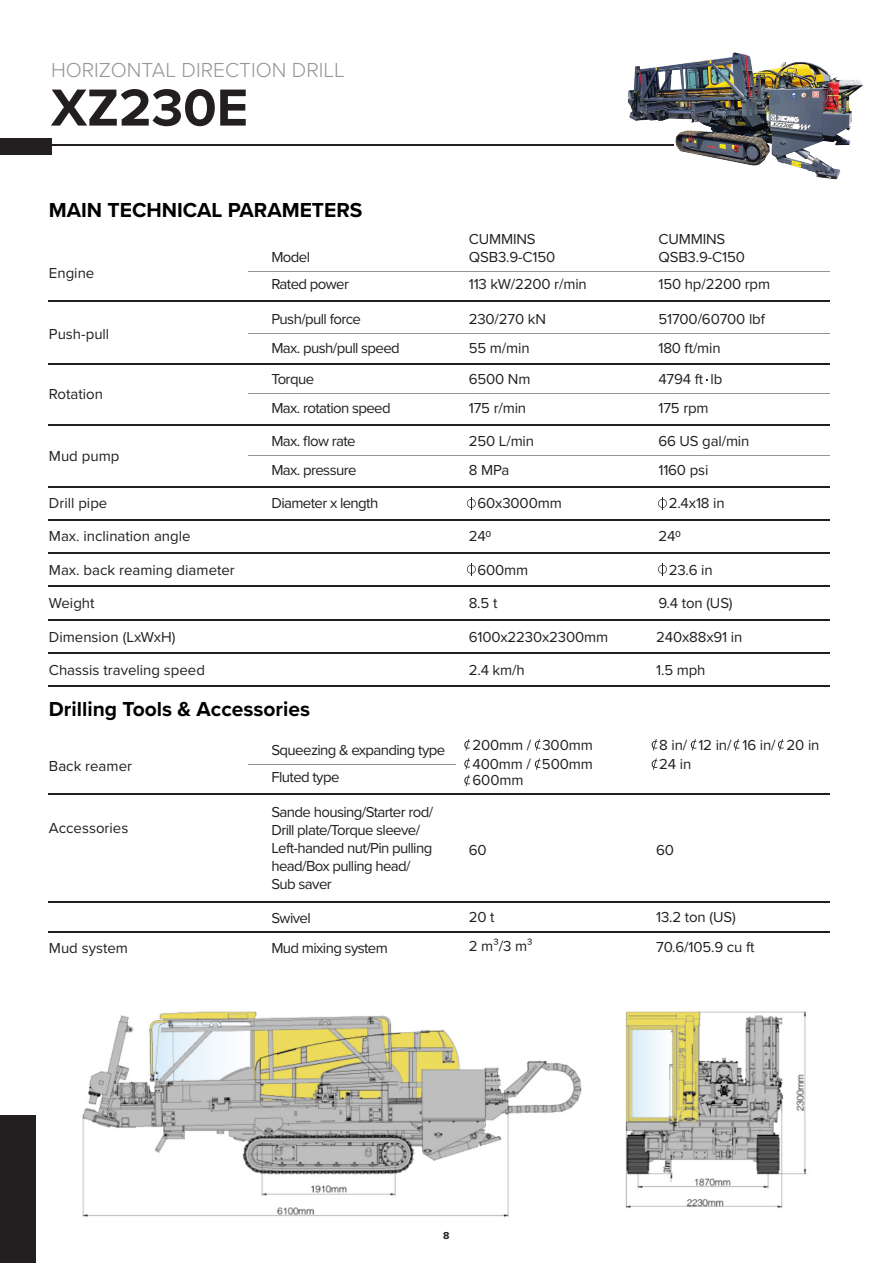
<style>
.page{position:relative;width:893px;height:1263px;background:#fff}
.page>*{position:absolute;margin:0;border:0;box-sizing:border-box;transform-origin:0 0}
.t1{font:700 54px "Proxima Nova";color:#231f20}
.t2{font:700 21px "Proxima Nova";color:#000}
.t3{font:300 21px "Proxima Nova";color:#939598}
.t4{font:15px "Proxima Nova";letter-spacing:-.01em;color:#231f20}
.t5{font:15px/18px "Proxima Nova";letter-spacing:-.04em;color:#231f20}
.t6{font:700 10.5px "Proxima Nova";color:#231f20}
</style>
<div class="page">
<img style="left:35px;top:1011px;width:772px;height:218px">
<hr style="left:248px;top:271px;width:582px;height:1px;background:#939598">
<hr style="left:248px;top:764px;width:207px;height:1px;background:#939598">
<hr style="left:248px;top:333px;width:582px;height:1px;background:#939598">
<hr style="left:248px;top:393px;width:582px;height:1px;background:#939598">
<hr style="left:248px;top:455px;width:582px;height:1px;background:#939598">
<div style="left:0;top:1115px;width:35px;height:148px;background:#231f20"></div>
<div style="left:0;top:138px;width:51px;height:16px;background:#231f20"></div>
<hr style="left:0;top:145px;width:673px;height:1px;background:#231f20">
<hr style="left:49px;top:300px;width:781px;height:2px;background:#231f20">
<hr style="left:49px;top:794px;width:781px;height:1px;background:#231f20">
<hr style="left:49px;top:901px;width:781px;height:2px;background:#231f20">
<hr style="left:49px;top:931px;width:781px;height:2px;background:#231f20">
<hr style="left:49px;top:364px;width:781px;height:1px;background:#231f20">
<hr style="left:49px;top:424px;width:781px;height:1px;background:#231f20">
<hr style="left:49px;top:486px;width:781px;height:1px;background:#231f20">
<hr style="left:49px;top:519px;width:781px;height:1px;background:#231f20">
<hr style="left:49px;top:552px;width:781px;height:2px;background:#231f20">
<hr style="left:49px;top:585px;width:781px;height:2px;background:#231f20">
<hr style="left:49px;top:619px;width:781px;height:1px;background:#231f20">
<hr style="left:49px;top:652px;width:781px;height:1px;background:#231f20">
<hr style="left:49px;top:685px;width:781px;height:2px;background:#231f20">
<img style="left:623px;top:52px;width:240px;height:128px">
<svg style="left:467px;top:497px;width:9px;height:13px"></svg>
<svg style="left:467px;top:563px;width:9px;height:13px"></svg>
<svg style="left:658px;top:497px;width:9px;height:13px"></svg>
<svg style="left:658px;top:563px;width:9px;height:13px"></svg>
<svg style="left:464px;top:739px;width:6px;height:11px"></svg>
<svg style="left:464px;top:758px;width:6px;height:11px"></svg>
<svg style="left:464px;top:775px;width:6px;height:11px"></svg>
<svg style="left:535px;top:739px;width:6px;height:11px"></svg>
<svg style="left:535px;top:758px;width:6px;height:12px"></svg>
<svg style="left:652px;top:739px;width:5px;height:11px"></svg>
<svg style="left:652px;top:758px;width:5px;height:12px"></svg>
<svg style="left:691px;top:739px;width:5px;height:11px"></svg>
<svg style="left:734px;top:739px;width:5px;height:11px"></svg>
<svg style="left:778px;top:739px;width:6px;height:11px"></svg>
<p class="t3" style="left:51px;top:54px;width:295px">HORIZONTAL DIRECTION DRILL</p>
<p class="t1" style="left:51px;top:67px;width:199px">XZ230E</p>
<p class="t2" style="left:49px;top:194px;width:315px">MAIN TECHNICAL PARAMETERS</p>
<p class="t4" style="left:49px;top:261px;width:47px">Engine</p>
<p class="t4" style="left:49px;top:323px;width:62px">Push-pull</p>
<p class="t4" style="left:49px;top:383px;width:56px">Rotation</p>
<p class="t4" style="left:49px;top:445px;width:72px">Mud pump</p>
<p class="t4" style="left:49px;top:492px;width:60px">Drill pipe</p>
<p class="t4" style="left:49px;top:525px;width:143px">Max. inclination angle</p>
<p class="t4" style="left:49px;top:559px;width:188px">Max. back reaming diameter</p>
<p class="t4" style="left:49px;top:592px;width:47px">Weight</p>
<p class="t4" style="left:49px;top:625px;width:128px">Dimension (LxWxH)</p>
<p class="t4" style="left:49px;top:659px;width:158px">Chassis traveling speed</p>
<p class="t4" style="left:271px;top:245px;width:40px">Model</p>
<p class="t5" style="left:271px;top:274px;width:79px">Rated power</p>
<p class="t5" style="left:271px;top:309px;width:91px">Push/pull force</p>
<p class="t5" style="left:271px;top:338px;width:130px">Max. push/pull speed</p>
<p class="t4" style="left:271px;top:368px;width:44px">Torque</p>
<p class="t5" style="left:271px;top:398px;width:121px">Max. rotation speed</p>
<p class="t5" style="left:271px;top:431px;width:86px">Max. flow rate</p>
<p class="t5" style="left:271px;top:460px;width:87px">Max. pressure</p>
<p class="t5" style="left:271px;top:494px;width:108px">Diameter x length</p>
<p class="t2" style="left:49px;top:693px;width:263px">Drilling Tools &amp; Accessories</p>
<p class="t4" style="left:49px;top:755px;width:85px">Back reamer</p>
<p class="t4" style="left:49px;top:817px;width:81px">Accessories</p>
<p class="t4" style="left:49px;top:936px;width:81px">Mud system</p>
<p class="t5" style="left:271px;top:740px;width:175px">Squeezing &amp; expanding type</p>
<p class="t5" style="left:271px;top:768px;width:70px">Fluted type</p>
<p class="t5" style="left:271px;top:802px;width:163px">Sande housing/Starter rod/<br>Drill plate/Torque sleeve/<br>Left-handed nut/Pin pulling head/Box pulling head/<br>Sub saver</p>
<p class="t4" style="left:271px;top:906px;width:41px">Swivel</p>
<p class="t5" style="left:271px;top:938px;width:118px">Mud mixing system</p>
<p class="t4" style="left:469px;top:227px;width:69px">CUMMINS</p>
<p class="t4" style="left:469px;top:245px;width:88px">QSB3.9-C150</p>
<p class="t4" style="left:658px;top:227px;width:69px">CUMMINS</p>
<p class="t4" style="left:658px;top:245px;width:88px">QSB3.9-C150</p>
<p class="t4" style="left:469px;top:273px;width:120px">113 kW/2200 r/min</p>
<p class="t4" style="left:658px;top:273px;width:113px">150 hp/2200 rpm</p>
<p class="t4" style="left:469px;top:308px;width:79px">230/270 kN</p>
<p class="t4" style="left:658px;top:308px;width:108px">51700/60700 lbf</p>
<p class="t4" style="left:469px;top:336px;width:62px">55 m/min</p>
<p class="t4" style="left:658px;top:336px;width:64px">180 ft/min</p>
<p class="t4" style="left:469px;top:368px;width:63px">6500 Nm</p>
<p class="t4" style="left:658px;top:368px;width:66px">4794 ft lb</p>
<p class="t4" style="left:469px;top:397px;width:59px">175 r/min</p>
<p class="t4" style="left:658px;top:397px;width:52px">175 rpm</p>
<p class="t4" style="left:469px;top:430px;width:67px">250 L/min</p>
<p class="t4" style="left:658px;top:430px;width:93px">66 US gal/min</p>
<p class="t4" style="left:469px;top:458px;width:42px">8 MPa</p>
<p class="t4" style="left:658px;top:458px;width:51px">1160 psi</p>
<p class="t4" style="left:477px;top:492px;width:86px">60x3000mm</p>
<p class="t4" style="left:669px;top:492px;width:58px">2.4x18 in</p>
<p class="t4" style="left:469px;top:525px;width:24px">240</p>
<p class="t4" style="left:658px;top:525px;width:24px">240</p>
<p class="t4" style="left:477px;top:559px;width:52px">600mm</p>
<p class="t4" style="left:469px;top:592px;width:30px">8.5 t</p>
<p class="t4" style="left:469px;top:625px;width:141px">6100x2230x2300mm</p>
<p class="t4" style="left:469px;top:659px;width:58px">2.4 km/h</p>
<p class="t4" style="left:473px;top:733px;width:122px">200mm / 300mm</p>
<p class="t4" style="left:473px;top:752px;width:122px">400mm / 500mm</p>
<p class="t4" style="left:473px;top:769px;width:52px">600mm</p>
<p class="t4" style="left:669px;top:559px;width:46px">23.6 in</p>
<p class="t4" style="left:658px;top:592px;width:76px">9.4 ton (US)</p>
<p class="t4" style="left:656px;top:625px;width:88px">240x88x91 in</p>
<p class="t4" style="left:656px;top:659px;width:51px">1.5 mph</p>
<p class="t4" style="left:659px;top:733px;width:162px">8 in/ 12 in/ 16 in/ 20 in</p>
<p class="t4" style="left:659px;top:752px;width:34px">24 in</p>
<p class="t4" style="left:469px;top:839px;width:19px">60</p>
<p class="t4" style="left:656px;top:839px;width:19px">60</p>
<p class="t4" style="left:656px;top:906px;width:81px">13.2 ton (US)</p>
<p class="t4" style="left:469px;top:906px;width:27px">20 t</p>
<p class="t4" style="left:469px;top:935px;width:66px">2 m³/3 m³</p>
<p class="t4" style="left:656px;top:936px;width:100px">70.6/105.9 cu ft</p>
<p class="t6" style="left:443px;top:1227px;width:8px">8</p>
</div>
